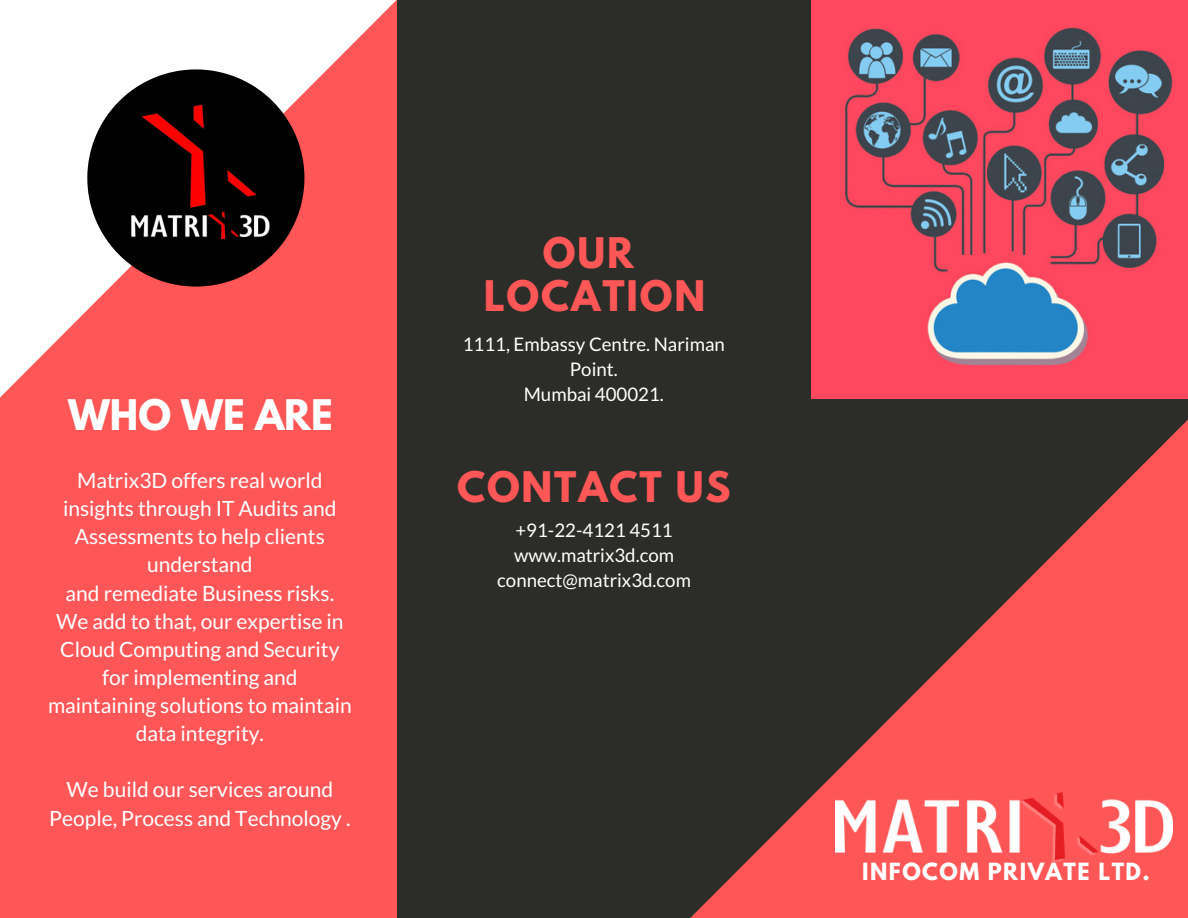
<style>
.page{position:relative;width:1188px;height:918px;background:#2c2c29}
.page>*{position:absolute;margin:0;border:0;box-sizing:border-box;transform-origin:0 0}
.t1{font:700 37.35px/42.8px "League Spartan";letter-spacing:.05em;color:#ff5757;text-align:center}
.t2{font:700 37.35px "League Spartan";color:#fff}
.t3{font:21px/28.2px "Lato";color:#fff;text-align:center}
.t4{font:700 21px "League Spartan";letter-spacing:.07em;color:#fff}
.t5{font:18.75px/24.8px "Lato";color:#fff;text-align:center}
</style>
<div class="page">
<div style="left:0;top:0;width:397px;height:918px;background:#ff5757"></div>
<svg style="left:0;top:0;width:397px;height:398px"></svg>
<svg style="left:690px;top:398px;width:498px;height:520px"></svg>
<svg style="left:87px;top:69px;width:217px;height:218px;background:#5d4646"></svg>
<img style="left:129px;top:102px;width:141px;height:136px">
<img style="left:811px;top:0;width:377px;height:398px">
<img style="left:836px;top:793px;width:336px;height:69px">
<h1 class="t2" style="left:68px;top:397px;width:266px">WHO WE ARE</h1>
<p class="t3" style="left:48px;top:466px;width:305px">Matrix3D offers real world insights through IT Audits and<br>Assessments to help clients understand<br>and remediate Business risks.<br>We add to that, our expertise in<br>Cloud Computing and Security for implementing and maintaining solutions to maintain data integrity.</p>
<p class="t3" style="left:49px;top:775px;width:303px">We build our services around<br>People, Process and Technology .</p>
<h1 class="t1" style="left:484px;top:236px;width:223px">OUR<br>LOCATION</h1>
<p class="t5" style="left:463px;top:332px;width:264px">1111, Embassy Centre. Nariman<br>Point.<br>Mumbai 400021.</p>
<h1 class="t1" style="left:457px;top:470px;width:275px">CONTACT US</h1>
<p class="t5" style="left:497px;top:518px;width:195px">+91-22-4121 4511 www.matrix3d.com connect@matrix3d.com</p>
<p class="t4" style="left:862px;top:861px;width:289px">INFOCOM PRIVATE LTD.</p>
</div>
